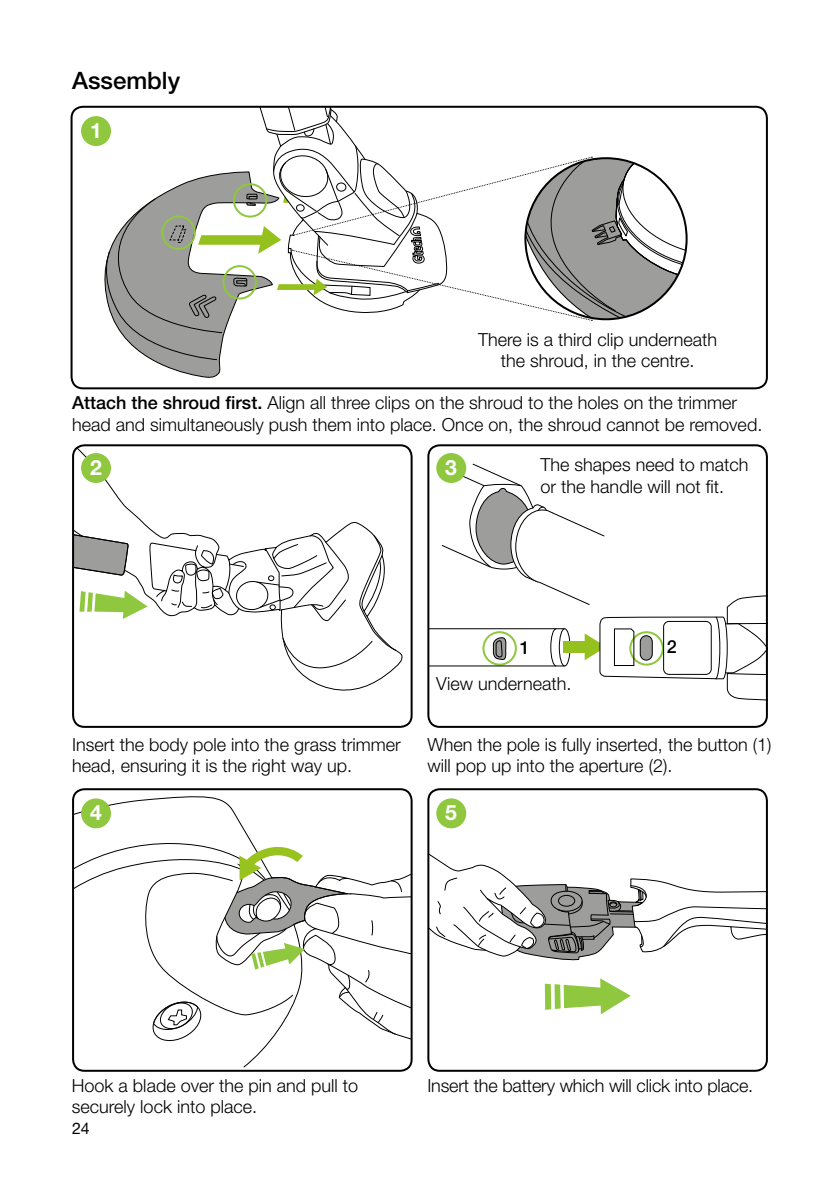
<style>
.page{position:relative;width:840px;height:1191px;background:#fff}
.page>*{position:absolute;margin:0;border:0;box-sizing:border-box;transform-origin:0 0}
.t1{font:500 24px "Helvetica Neue LT Std";color:#000}
.t2{font:700 21.2px "Helvetica Neue LT Std";color:#fff}
.t3{font:300 18px/21.6px "Helvetica Neue LT Std";color:#000}
.t4{font:500 18px "Helvetica Neue LT Std";color:#000}
.t5{font:16px "Helvetica Neue LT Std";color:#000}
.s1{font-weight:500}
</style>
<div class="page">
<div style="left:70px;top:106px;width:697px;height:283px;border:2px solid #000;border-radius:11px"></div>
<div style="left:427px;top:444px;width:340px;height:284px;border:2px solid #000;border-radius:11px"></div>
<svg style="left:296px;top:650px;width:107px;height:41px"></svg>
<div style="left:72px;top:444px;width:340px;height:284px;border:2px solid #000;border-radius:11px"></div>
<svg style="left:73px;top:445px;width:323px;height:224px"></svg>
<svg style="left:430px;top:818px;width:334px;height:142px"></svg>
<div style="left:427px;top:788px;width:340px;height:283px;border:2px solid #000;border-radius:11px"></div>
<svg style="left:544px;top:978px;width:86px;height:36px"></svg>
<svg style="left:73px;top:792px;width:182px;height:276px"></svg>
<div style="left:72px;top:788px;width:340px;height:283px;border:2px solid #000;border-radius:11px"></div>
<svg style="left:73px;top:819px;width:338px;height:239px"></svg>
<svg style="left:92px;top:107px;width:594px;height:271px"></svg>
<div style="left:233px;top:183px;width:34px;height:35px;border:2px solid #8fc73e;border-radius:50%"></div>
<div style="left:161px;top:215px;width:35px;height:35px;border:2px solid #8fc73e;border-radius:50%"></div>
<div style="left:222px;top:265px;width:35px;height:34px;border:2px solid #8fc73e;border-radius:50%"></div>
<hr style="left:428px;top:665px;width:136px;height:1px;background:#000">
<hr style="left:428px;top:628px;width:136px;height:1px;background:#000">
<svg style="left:440px;top:463px;width:327px;height:239px"></svg>
<div style="left:640px;top:636px;width:12px;height:24px;background:#9d9d9c;border-radius:6px"></div>
<div style="left:639px;top:635px;width:13px;height:25px;border:1px solid #000;border-radius:6px"></div>
<div style="left:81px;top:116px;width:30px;height:30px;background:#8fc73e;border-radius:50%"></div>
<div style="left:81px;top:453px;width:30px;height:30px;background:#8fc73e;border-radius:50%"></div>
<div style="left:81px;top:798px;width:30px;height:30px;background:#8fc73e;border-radius:50%"></div>
<div style="left:436px;top:453px;width:30px;height:30px;background:#8fc73e;border-radius:50%"></div>
<div style="left:436px;top:798px;width:30px;height:30px;background:#8fc73e;border-radius:50%"></div>
<h1 class="t1" style="left:72px;top:66px;width:110px">Assembly</h1>
<p class="t2" style="left:90px;top:117px;width:13px">1</p>
<p class="t3" style="left:478px;top:328px;width:240px;text-align:center">There is a third clip underneath the shroud, in the centre.</p>
<p class="t3" style="left:72px;top:392px;width:691px"><span class="s1">Attach the shroud first.</span> Align all three clips on the shroud to the holes on the trimmer head and simultaneously push them into place. Once on, the shroud cannot be removed.</p>
<p class="t2" style="left:90px;top:454px;width:13px">2</p>
<p class="t2" style="left:445px;top:454px;width:13px">3</p>
<p class="t3" style="left:540px;top:454px;width:209px">The shapes need to match or the handle will not fit.</p>
<p class="t4" style="left:519px;top:636px;width:12px">1</p>
<p class="t4" style="left:666px;top:636px;width:12px">2</p>
<p class="t3" style="left:436px;top:672px;width:137px">View underneath.</p>
<p class="t3" style="left:72px;top:733px;width:330px">Insert the body pole into the grass trimmer head, ensuring it is the right way up.</p>
<p class="t3" style="left:427px;top:733px;width:345px">When the pole is fully inserted, the button (1) will pop up into the aperture (2).</p>
<p class="t2" style="left:90px;top:799px;width:13px">4</p>
<p class="t2" style="left:445px;top:799px;width:13px">5</p>
<p class="t3" style="left:72px;top:1074px;width:288px">Hook a blade over the pin and pull to</p>
<p class="t3" style="left:427px;top:1074px;width:327px">Insert the battery which will click into place.</p>
<p class="t3" style="left:72px;top:1095px;width:187px">securely lock into place.</p>
<p class="t5" style="left:72px;top:1118px;width:19px">24</p>
</div>
